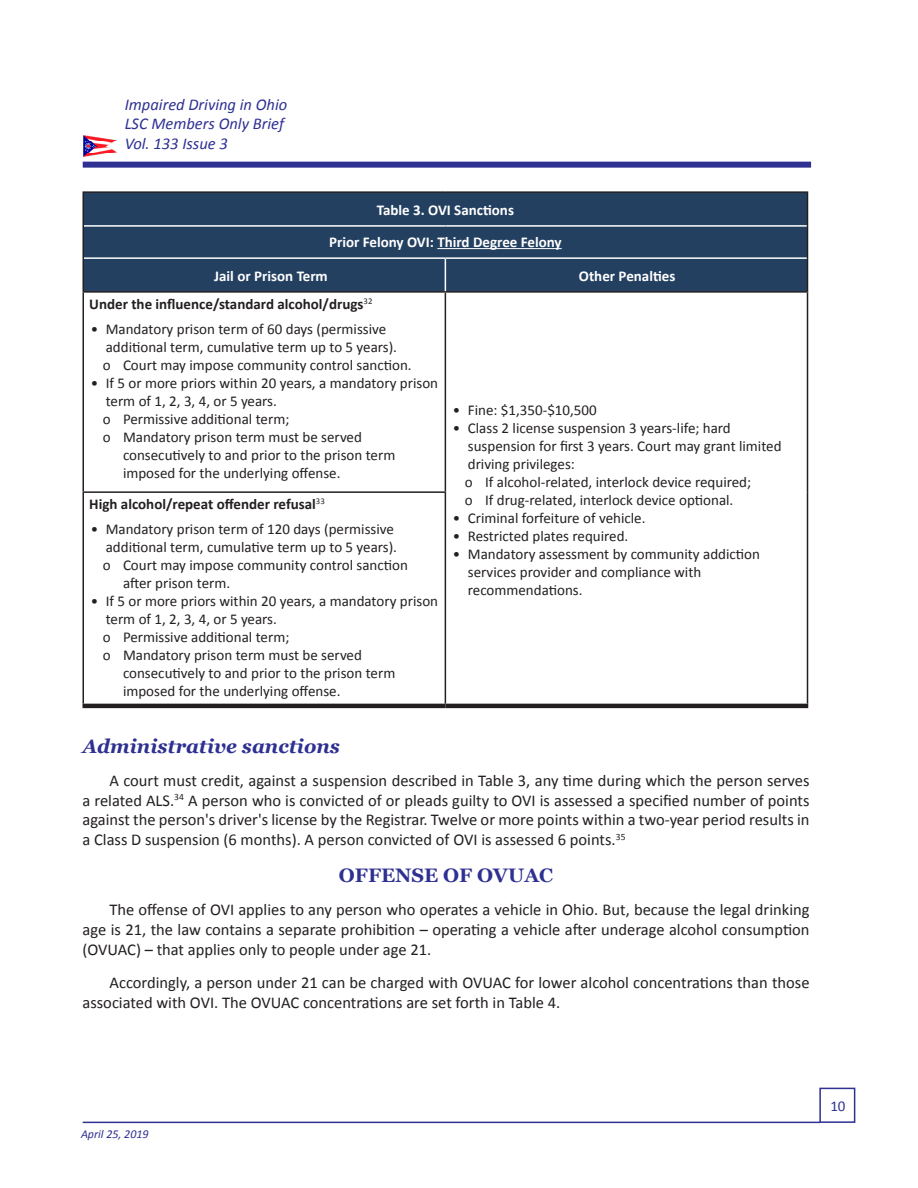
<style>
.page{position:relative;width:918px;height:1188px;background:#fff}
.page>*{position:absolute;margin:0;border:0;box-sizing:border-box;transform-origin:0 0}
.Subhead_1{font:italic 700 19.5px "Georgia";color:#2e3092}
.Centered_Subhead_1{font:700 19.5px "Georgia";color:#2e3092}
.Body_text{font:16.5px/19.8px "Calibri";color:#231f20;text-align:justify}
.t1{font:italic 16.5px/19.8px "Calibri";color:#2e3092}
.t2{font:15px/18px "Calibri";color:#231f20}
.t3{font:700 15px "Calibri";color:#fff}
.t4{font:700 15px "Calibri";color:#231f20}
.t5{font:15px "Calibri";color:#2e3092}
.t6{font:italic 12px "Calibri";color:#2e3092}
</style>
<div class="page">
<img style="left:83px;top:135px;width:33px;height:21px">
<hr style="left:83px;top:1122px;width:737px;height:1px;background:#2e3092">
<div style="left:83px;top:162px;width:728px;height:6px;background:#2e3092"></div>
<div style="left:819px;top:1088px;width:36px;height:35px;background:#fff;border:2px solid #2e3092"></div>
<div style="left:84px;top:193px;width:723px;height:98px;background:#244061"></div>
<hr style="left:82px;top:293px;width:2px;height:198px;background:#231f20">
<hr style="left:445px;top:293px;width:1px;height:198px;background:#231f20">
<hr style="left:807px;top:293px;width:1px;height:199px;background:#231f20">
<hr style="left:82px;top:491px;width:364px;height:2px;background:#231f20">
<hr style="left:82px;top:493px;width:2px;height:211px;background:#231f20">
<hr style="left:445px;top:493px;width:1px;height:211px;background:#231f20">
<hr style="left:807px;top:492px;width:1px;height:212px;background:#231f20">
<hr style="left:445px;top:704px;width:363px;height:4px;background:#231f20">
<hr style="left:82px;top:704px;width:363px;height:4px;background:#231f20">
<hr style="left:82px;top:226px;width:2px;height:32px;background:#231f20">
<hr style="left:807px;top:226px;width:1px;height:32px;background:#231f20">
<hr style="left:82px;top:258px;width:2px;height:33px;background:#231f20">
<hr style="left:807px;top:258px;width:1px;height:33px;background:#231f20">
<hr style="left:82px;top:291px;width:363px;height:2px;background:#231f20">
<hr style="left:445px;top:291px;width:363px;height:2px;background:#231f20">
<hr style="left:84px;top:257px;width:361px;height:2px;background:#fff">
<hr style="left:445px;top:257px;width:362px;height:2px;background:#fff">
<hr style="left:445px;top:259px;width:1px;height:32px;background:#fff">
<hr style="left:82px;top:191px;width:363px;height:2px;background:#231f20">
<hr style="left:82px;top:193px;width:2px;height:33px;background:#231f20">
<hr style="left:445px;top:191px;width:363px;height:2px;background:#231f20">
<hr style="left:807px;top:193px;width:1px;height:33px;background:#231f20">
<hr style="left:84px;top:225px;width:361px;height:2px;background:#fff">
<hr style="left:445px;top:225px;width:362px;height:2px;background:#fff">
<hr style="left:437px;top:248px;width:125px;height:1px;background:#fff">
<p class="t1" style="left:125px;top:94px;width:164px">Impaired Driving in Ohio<br>LSC Members Only Brief<br>Vol. 133 Issue 3</p>
<p class="t3" style="left:377px;top:200px;width:139px">Table 3. OVI Sanctions</p>
<p class="t3" style="left:329px;top:232px;width:234px">Prior Felony OVI: Third Degree Felony</p>
<p class="t3" style="left:214px;top:266px;width:115px">Jail or Prison Term</p>
<p class="t3" style="left:579px;top:266px;width:98px">Other Penalties</p>
<p class="t4" style="left:89px;top:295px;width:285px">Under the influence/standard alcohol/drugs<sup>32</sup></p>
<p class="t2" style="left:106px;top:320px;width:293px;text-indent:-15px">• Mandatory prison term of 60 days (permissive additional term, cumulative term up to 5 years).</p>
<p class="t2" style="left:103px;top:356px;width:310px">o Court may impose community control sanction.</p>
<p class="t2" style="left:106px;top:374px;width:334px;text-indent:-15px">• If 5 or more priors within 20 years, a mandatory prison term of 1, 2, 3, 4, or 5 years.</p>
<p class="t2" style="left:103px;top:410px;width:188px">o Permissive additional term;</p>
<p class="t2" style="left:123px;top:428px;width:274px;text-indent:-20px">o Mandatory prison term must be served consecutively to and prior to the prison term imposed for the underlying offense.</p>
<p class="t2" style="left:453px;top:401px;width:145px">• Fine: $1,350-$10,500</p>
<p class="t2" style="left:468px;top:419px;width:315px;text-indent:-15px">• Class 2 license suspension 3 years-life; hard suspension for first 3 years. Court may grant limited driving privileges:</p>
<p class="t2" style="left:465px;top:473px;width:288px">o If alcohol-related, interlock device required;</p>
<p class="t2" style="left:465px;top:491px;width:270px">o If drug-related, interlock device optional.</p>
<p class="t2" style="left:453px;top:509px;width:194px">• Criminal forfeiture of vehicle.</p>
<p class="t2" style="left:453px;top:527px;width:177px">• Restricted plates required.</p>
<p class="t2" style="left:468px;top:545px;width:294px;text-indent:-15px">• Mandatory assessment by community addiction services provider and compliance with recommendations.</p>
<p class="t4" style="left:89px;top:495px;width:237px">High alcohol/repeat offender refusal<sup>33</sup></p>
<p class="t2" style="left:91px;top:520px;width:308px;text-align:right">• Mandatory prison term of 120 days (permissive additional term, cumulative term up to 5 years).</p>
<p class="t2" style="left:123px;top:556px;width:286px;text-indent:-20px">o Court may impose community control sanction after prison term.</p>
<p class="t2" style="left:106px;top:592px;width:334px;text-indent:-15px">• If 5 or more priors within 20 years, a mandatory prison term of 1, 2, 3, 4, or 5 years.</p>
<p class="t2" style="left:103px;top:628px;width:188px">o Permissive additional term;</p>
<p class="t2" style="left:123px;top:646px;width:274px;text-indent:-20px">o Mandatory prison term must be served consecutively to and prior to the prison term imposed for the underlying offense.</p>
<p class="Subhead_1" style="left:82px;top:733px;width:259px">Administrative sanctions</p>
<p class="Body_text" style="left:82px;top:770px;width:729px;text-indent:27px">A court must credit, against a suspension described in Table 3, any time during which the person serves a related ALS.<sup>34</sup> A person who is convicted of or pleads guilty to OVI is assessed a specified number of points against the person's driver's license by the Registrar. Twelve or more points within a two-year period results in a Class D suspension (6 months). A person convicted of OVI is assessed 6 points.<sup>35</sup></p>
<p class="Centered_Subhead_1" style="left:339px;top:863px;width:216px">OFFENSE OF OVUAC</p>
<p class="Body_text" style="left:82px;top:900px;width:729px;text-indent:27px">The offense of OVI applies to any person who operates a vehicle in Ohio. But, because the legal drinking age is 21, the law contains a separate prohibition – operating a vehicle after underage alcohol consumption (OVUAC) – that applies only to people under age 21.</p>
<p class="Body_text" style="left:82px;top:973px;width:729px;text-indent:27px">Accordingly, a person under 21 can be charged with OVUAC for lower alcohol concentrations than those associated with OVI. The OVUAC concentrations are set forth in Table 4.</p>
<p class="t6" style="left:81px;top:1126px;width:69px">April 25, 2019</p>
<p class="t5" style="left:830px;top:1096px;width:17px">10</p>
</div>
